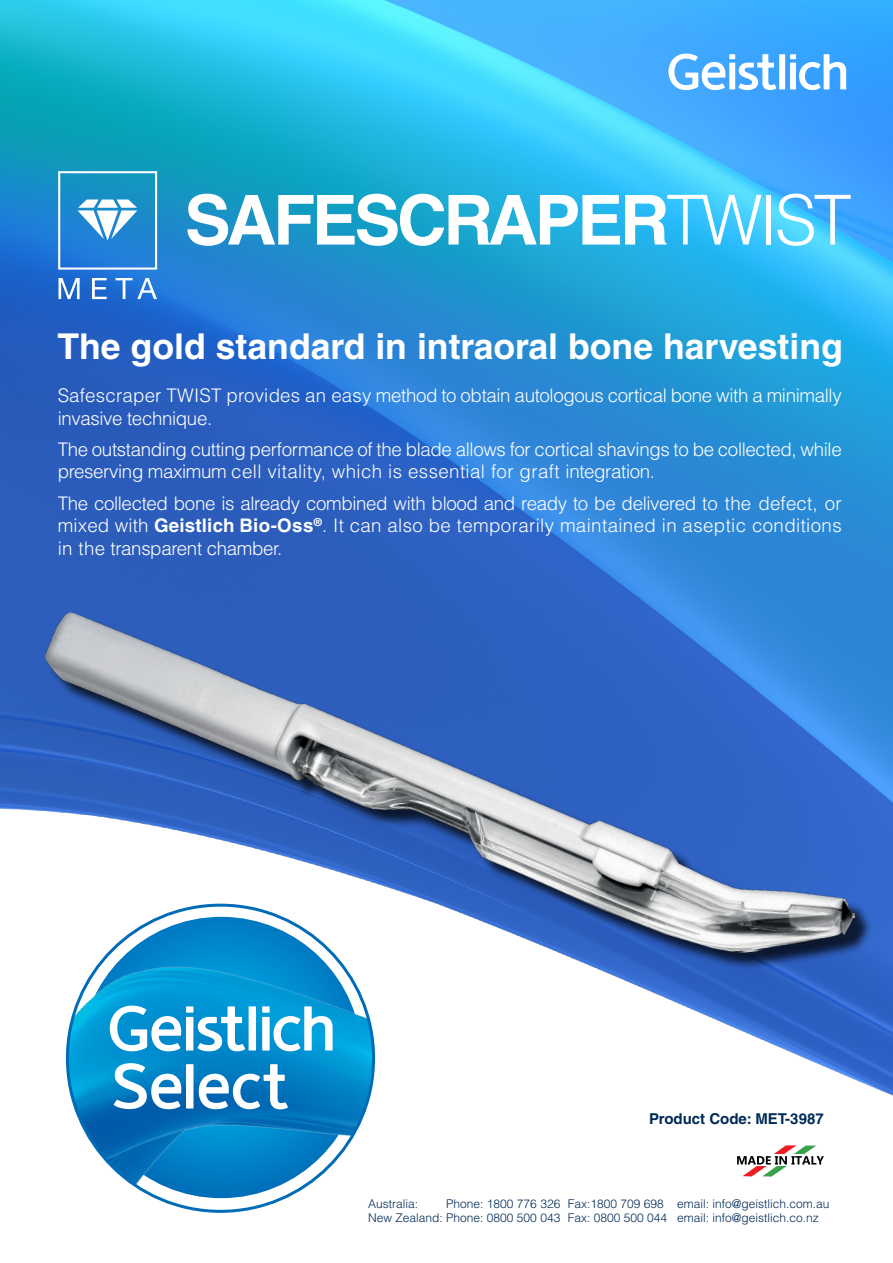
<style>
.page{position:relative;width:893px;height:1263px;background:#fff}
.page>*{position:absolute;margin:0;border:0;box-sizing:border-box;transform-origin:0 0}
.t1{font:700 69px "Helvetica LT Std";letter-spacing:-.05em;color:#fff}
.t2{font:700 35.7px "Helvetica LT Std";color:#fff}
.t3{font:300 18.75px/22.5px "Helvetica LT Std";letter-spacing:-.02em;color:#fff}
.t4{font:700 15px "Helvetica LT Std";color:#002a57}
.t5{font:300 12px/14.4px "Helvetica LT Std";color:#002a57}
.s1{font-weight:300}
.s2{font-weight:700}
</style>
<div class="page">
<img style="left:0;top:0;width:893px;height:1096px">
<div style="left:779px;top:54px;width:6px;height:35px;background:#fff"></div>
<svg style="left:668px;top:54px;width:108px;height:36px"></svg>
<svg style="left:790px;top:54px;width:56px;height:36px"></svg>
<img style="left:41px;top:574px;width:816px;height:419px">
<svg style="left:67px;top:905px;width:307px;height:306px"></svg>
<svg style="left:114px;top:1063px;width:68px;height:46px"></svg>
<div style="left:186px;top:1064px;width:7px;height:44px;background:#fff"></div>
<svg style="left:199px;top:1064px;width:89px;height:45px"></svg>
<div style="left:249px;top:1006px;width:7px;height:44px;background:#fff"></div>
<div style="left:186px;top:1017px;width:7px;height:33px;background:#fff"></div>
<div style="left:186px;top:1006px;width:7px;height:7px;background:#fff"></div>
<div style="left:262px;top:1017px;width:8px;height:33px;background:#fff"></div>
<div style="left:262px;top:1006px;width:8px;height:7px;background:#fff"></div>
<svg style="left:273px;top:1006px;width:60px;height:45px"></svg>
<svg style="left:197px;top:1006px;width:48px;height:45px"></svg>
<svg style="left:110px;top:1005px;width:72px;height:46px"></svg>
<svg style="left:59px;top:278px;width:21px;height:21px"></svg>
<svg style="left:92px;top:278px;width:15px;height:21px"></svg>
<svg style="left:116px;top:278px;width:41px;height:21px"></svg>
<svg style="left:58px;top:171px;width:99px;height:99px"></svg>
<svg style="left:737px;top:1145px;width:87px;height:31px"></svg>
<h1 class="t1" style="left:185px;top:178px;width:668px">SAFESCRAPER<span class="s1">TWIST</span></h1>
<h2 class="t2" style="left:57px;top:324px;width:787px">The gold standard in intraoral bone harvesting</h2>
<p class="t3" style="left:58px;top:384px;width:785px">Safescraper TWIST provides an easy method to obtain autologous cortical bone with a minimally invasive technique.</p>
<p class="t3" style="left:58px;top:438px;width:786px">The outstanding cutting performance of the blade allows for cortical shavings to be collected, while preserving maximum cell vitality, which is essential for graft integration.</p>
<p class="t3" style="left:58px;top:492px;width:786px;text-align:justify">The collected bone is already combined with blood and ready to be delivered to the defect, or mixed with <span class="s2">Geistlich Bio-Oss</span><sup>®</sup>. It can also be temporarily maintained in aseptic conditions in the transparent chamber.</p>
<p class="t4" style="left:649px;top:1109px;width:176px">Product Code: MET-3987</p>
<p class="t5" style="left:368px;top:1196px;width:463px;text-indent:78px">Phone: 1800 776 326 Fax:1800 709 698 email: info@geistlich.com.au<br>New Zealand: Phone: 0800 500 043 Fax: 0800 500 044 email: info@geistlich.co.nz</p>
<p class="t5" style="left:368px;top:1196px;width:52px">Australia:</p>
</div>
